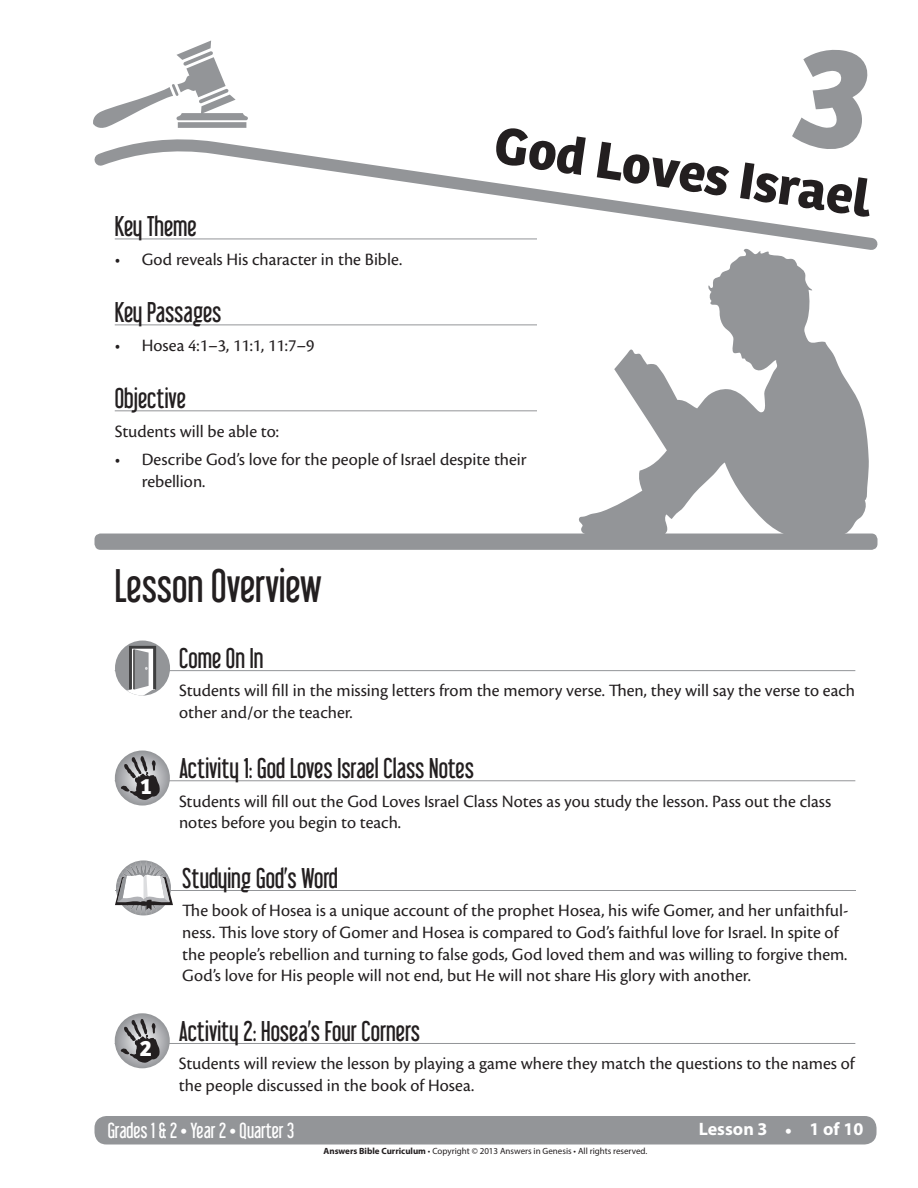
<style>
.page{position:relative;width:918px;height:1188px;background:#fff}
.page>*{position:absolute;margin:0;border:0;box-sizing:border-box;transform-origin:0 0}
.t1{font:700 54px "Bree";color:#231f20}
.t2{font:42px "Libel Suit";color:#231f20}
.t3{font:25.5px "Libel Suit";color:#231f20}
.t4{font:700 22.95px "Bree";color:#fff}
.t5{font:19.5px "Libel Suit";color:#fff}
.t6{font:18px/21.6px "Cronos Pro";color:#231f20}
.t7{font:700 18px "Myriad Pro";color:#fff}
.t8{font:9px "Myriad Pro";color:#231f20}
.s1{font-family:"Libel Suit";font-weight:400;font-size:19.5px}
.s2{font-weight:700}
</style>
<div class="page">
<div style="left:94px;top:1116px;width:783px;height:28px;background:#939598;border-radius:12px"></div>
<div style="left:94px;top:534px;width:784px;height:16px;background:#939598;border-radius:6px"></div>
<svg style="left:94px;top:142px;width:784px;height:108px"></svg>
<svg style="left:577px;top:246px;width:292px;height:288px"></svg>
<svg style="left:93px;top:41px;width:155px;height:87px"></svg>
<hr style="left:115px;top:239px;width:422px;height:1px;background:#939598">
<hr style="left:115px;top:325px;width:422px;height:1px;background:#939598">
<hr style="left:115px;top:410px;width:422px;height:1px;background:#939598">
<hr style="left:115px;top:670px;width:740px;height:1px;background:#939598">
<hr style="left:115px;top:780px;width:740px;height:1px;background:#939598">
<hr style="left:115px;top:890px;width:740px;height:1px;background:#939598">
<hr style="left:115px;top:1043px;width:740px;height:1px;background:#939598">
<svg style="left:115px;top:641px;width:55px;height:55px"></svg>
<svg style="left:115px;top:646px;width:41px;height:50px"></svg>
<hr style="left:133px;top:649px;width:2px;height:40px;background:#3e3e3f">
<svg style="left:115px;top:751px;width:55px;height:55px"></svg>
<svg style="left:121px;top:755px;width:39px;height:45px;background:#7a797b"></svg>
<svg style="left:115px;top:861px;width:58px;height:55px"></svg>
<svg style="left:115px;top:1013px;width:55px;height:55px"></svg>
<svg style="left:120px;top:1018px;width:40px;height:45px;background:#7b7a7c"></svg>
<svg style="left:791px;top:142px;width:81px;height:11px"></svg>
<h1 class="t1" style="left:499px;top:113px;width:382px;rotate:8deg">God Loves Israel</h1>
<h3 class="t3" style="left:115px;top:211px;width:84px">Key Theme</h3>
<p class="t6" style="left:115px;top:248px;width:289px">• God reveals His character in the Bible.</p>
<h3 class="t3" style="left:115px;top:297px;width:108px">Key Passages</h3>
<p class="t6" style="left:115px;top:334px;width:201px">• Hosea 4:1–3, 11:1, 11:7–9</p>
<h3 class="t3" style="left:115px;top:383px;width:73px">Objective</h3>
<p class="t6" style="left:115px;top:420px;width:166px">Students will be able to:</p>
<p class="t6" style="left:142px;top:449px;width:387px;text-indent:-27px">• Describe God’s love for the people of Israel despite their rebellion.</p>
<h2 class="t2" style="left:115px;top:560px;width:208px">Lesson Overview</h2>
<p class="t4" style="left:140px;top:772px;width:13px">1</p>
<p class="t4" style="left:140px;top:1035px;width:13px">2</p>
<h3 class="t3" style="left:179px;top:643px;width:86px">Come On In</h3>
<p class="t6" style="left:179px;top:680px;width:677px">Students will fill in the missing letters from the memory verse. Then, they will say the verse to each other and/or the teacher.</p>
<h3 class="t3" style="left:179px;top:753px;width:297px">Activity 1: God Loves Israel Class Notes</h3>
<p class="t6" style="left:179px;top:790px;width:654px">Students will fill out the God Loves Israel Class Notes as you study the lesson. Pass out the class notes before you begin to teach.</p>
<h3 class="t3" style="left:182px;top:863px;width:157px">Studying God’s Word</h3>
<p class="t6" style="left:182px;top:900px;width:668px">The book of Hosea is a unique account of the prophet Hosea, his wife Gomer, and her unfaithful&shy;ness. This love story of Gomer and Hosea is compared to God’s faithful love for Israel. In spite of the people’s rebellion and turning to false gods, God loved them and was willing to forgive them.<br>God’s love for His people will not end, but He will not share His glory with another.</p>
<h3 class="t3" style="left:179px;top:1016px;width:243px">Activity 2: Hosea’s Four Corners</h3>
<p class="t6" style="left:179px;top:1053px;width:677px">Students will review the lesson by playing a game where they match the questions to the names of the people discussed in the book of Hosea.</p>
<p class="t5" style="left:108px;top:1118px;width:188px">Grades 1 &amp; 2 • Year 2 • Quarter 3</p>
<p class="t7" style="left:699px;top:1118px;width:166px">Lesson 3 <span class="s1">•</span> 1 of 10</p>
<p class="t8" style="left:324px;top:1145px;width:325px"><span class="s2">Answers Bible Curriculum</span> • Copyright © 2013 Answers in Genesis • All rights reserved.</p>
</div>
